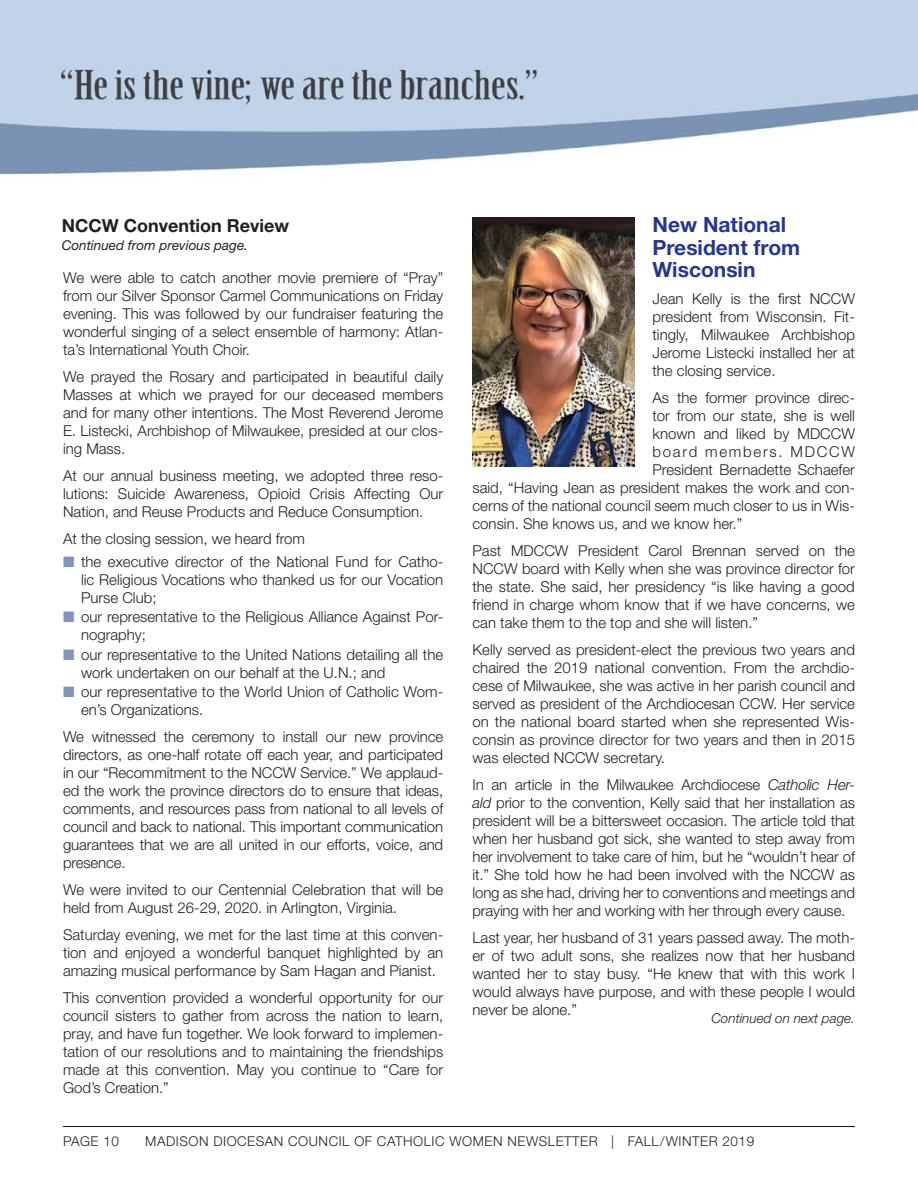
<style>
.page{position:relative;width:918px;height:1188px;background:#fff}
.page>*{position:absolute;margin:0;border:0;box-sizing:border-box;transform-origin:0 0}
.ConventionSub{font:700 21px/22.5px "Helvetica Neue";color:#263692}
.Subhead{font:700 18px "Helvetica Neue";color:#231f20}
.Text{font:300 15px/18px "Helvetica Neue";color:#231f20;text-align:justify}
.Text-2{font:300 15px "Helvetica Neue";letter-spacing:.12em;color:#231f20}
.Text-3{font:300 13.5px "Helvetica Neue";letter-spacing:.04em;color:#231f20}
.Subhead-2{font:italic 13.5px "Helvetica Neue";color:#231f20}
.continued{font:italic 300 13.5px "Helvetica Neue";color:#231f20}
.s1{color:#7e95bd}
.s2{font-style:italic}
</style>
<div class="page">
<img style="left:0;top:0;width:918px;height:238px">
<hr style="left:63px;top:1126px;width:792px;height:1px;background:#231f20">
<img style="left:472px;top:217px;width:162px;height:249px">
<p class="Subhead" style="left:62px;top:214px;width:229px">NCCW Convention Review</p>
<p class="Subhead-2" style="left:62px;top:237px;width:188px">Continued from previous page.</p>
<p class="Text" style="left:63px;top:269px;width:382px">We were able to catch another movie premiere of “Pray” from our Silver Sponsor Carmel Communications on Friday evening. This was followed by our fundraiser featuring the wonderful singing of a select ensemble of harmony: Atlan&shy;ta’s International Youth Choir.</p>
<p class="Text" style="left:63px;top:368px;width:382px">We prayed the Rosary and participated in beautiful daily Masses at which we prayed for our deceased members and for many other intentions. The Most Reverend Jerome E. Listecki, Archbishop of Milwaukee, presided at our clos&shy;ing Mass.</p>
<p class="Text" style="left:63px;top:467px;width:382px">At our annual business meeting, we adopted three reso&shy;lutions: Suicide Awareness, Opioid Crisis Affecting Our Nation, and Reuse Products and Reduce Consumption.</p>
<p class="Text" style="left:63px;top:530px;width:244px">At the closing session, we heard from</p>
<p class="Text" style="left:81px;top:552px;width:364px;text-indent:-18px"><span class="s1">■</span> the executive director of the National Fund for Catho&shy;lic Religious Vocations who thanked us for our Vocation Purse Club;</p>
<p class="Text" style="left:81px;top:608px;width:364px;text-indent:-18px"><span class="s1">■</span> our representative to the Religious Alliance Against Por&shy;nography;</p>
<p class="Text" style="left:81px;top:645px;width:364px;text-indent:-18px"><span class="s1">■</span> our representative to the United Nations detailing all the work undertaken on our behalf at the U.N.; and</p>
<p class="Text" style="left:81px;top:683px;width:364px;text-indent:-18px"><span class="s1">■</span> our representative to the World Union of Catholic Wom&shy;en’s Organizations.</p>
<p class="Text" style="left:63px;top:728px;width:382px">We witnessed the ceremony to install our new province directors, as one-half rotate off each year, and participated in our “Recommitment to the NCCW Service.” We applaud&shy;ed the work the province directors do to ensure that ideas, comments, and resources pass from national to all levels of council and back to national. This important communication guarantees that we are all united in our efforts, voice, and presence.</p>
<p class="Text" style="left:63px;top:881px;width:382px">We were invited to our Centennial Celebration that will be held from August 26-29, 2020. in Arlington, Virginia.</p>
<p class="Text" style="left:63px;top:926px;width:382px">Saturday evening, we met for the last time at this conven&shy;tion and enjoyed a wonderful banquet highlighted by an amazing musical performance by Sam Hagan and Pianist.</p>
<p class="Text" style="left:63px;top:989px;width:382px">This convention provided a wonderful opportunity for our council sisters to gather from across the nation to learn, pray, and have fun together. We look forward to implemen&shy;tation of our resolutions and to maintaining the friendships made at this convention. May you continue to “Care for God’s Creation.”</p>
<p class="ConventionSub" style="left:652px;top:213px;width:149px">New National<br>President from<br>Wisconsin</p>
<p class="Text" style="left:652px;top:290px;width:204px">Jean Kelly is the first NCCW president from Wisconsin. Fit&shy;tingly, Milwaukee Archbishop Jerome Listecki installed her at the closing service.</p>
<p class="Text" style="left:652px;top:389px;width:204px">As the former province direc-</p>
<p class="Text" style="left:652px;top:407px;width:204px">tor from our state, she is well</p>
<p class="Text" style="left:652px;top:425px;width:204px">known and liked by MDCCW</p>
<p class="Text-2" style="left:652px;top:443px;width:204px">board members. MDCCW</p>
<p class="Text" style="left:652px;top:461px;width:204px">President Bernadette Schaefer</p>
<p class="Text" style="left:472px;top:479px;width:384px">said, “Having Jean as president makes the work and con-</p>
<p class="Text" style="left:472px;top:497px;width:384px">cerns of the national council seem much closer to us in Wis-</p>
<p class="Text" style="left:472px;top:515px;width:271px">consin. She knows us, and we know her.”</p>
<p class="Text" style="left:472px;top:542px;width:384px">Past MDCCW President Carol Brennan served on the NCCW board with Kelly when she was province director for the state. She said, her presidency “is like having a good friend in charge whom know that if we have concerns, we can take them to the top and she will listen.”</p>
<p class="Text" style="left:472px;top:641px;width:384px">Kelly served as president-elect the previous two years and chaired the 2019 national convention. From the archdio&shy;cese of Milwaukee, she was active in her parish council and served as president of the Archdiocesan CCW. Her service on the national board started when she represented Wis&shy;consin as province director for two years and then in 2015 was elected NCCW secretary.</p>
<p class="Text" style="left:472px;top:776px;width:384px">In an article in the Milwaukee Archdiocese <span class="s2">Catholic Her&shy;ald</span> prior to the convention, Kelly said that her installation as president will be a bittersweet occasion. The article told that when her husband got sick, she wanted to step away from her involvement to take care of him, but he “wouldn’t hear of it.” She told how he had been involved with the NCCW as long as she had, driving her to conventions and meetings and praying with her and working with her through every cause.</p>
<p class="Text" style="left:472px;top:929px;width:384px">Last year, her husband of 31 years passed away. The moth&shy;er of two adult sons, she realizes now that her husband wanted her to stay busy. “He knew that with this work I would always have purpose, and with these people I would never be alone.”</p>
<p class="continued" style="left:711px;top:1010px;width:145px">Continued on next page.</p>
<p class="Text-3" style="left:63px;top:1133px;width:58px">PAGE 10</p>
<p class="Text-3" style="left:145px;top:1133px;width:610px">MADISON DIOCESAN COUNCIL OF CATHOLIC WOMEN NEWSLETTER | FALL/WINTER 2019</p>
</div>
